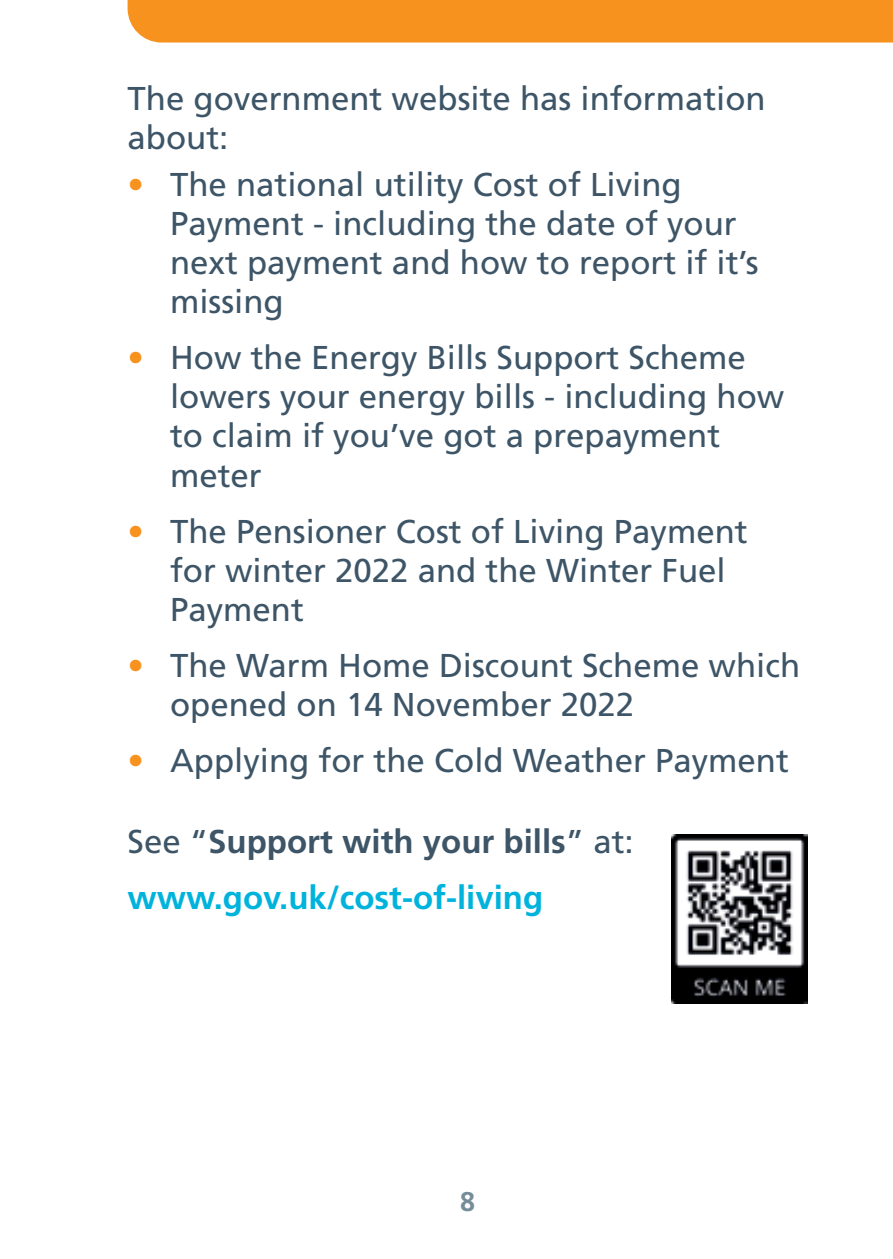
<style>
.page{position:relative;width:893px;height:1259px;background:#fff}
.page>*{position:absolute;margin:0;border:0;box-sizing:border-box;transform-origin:0 0}
.t1{font:33px/39px "Frutiger LT Std";color:#3d5567}
.t2{font:700 33px/56.1px "Frutiger LT Std";color:#00b3dc}
.t3{font:700 27px "Frutiger LT Std";color:#768d99}
.s1{color:#f7921e}
.s2{font-weight:400;color:#3d5567}
.s3{color:#3d5567}
</style>
<div class="page">
<div style="left:128px;top:0;width:765px;height:43px;background:#f7921e"></div>
<img style="left:672px;top:834px;width:136px;height:169px">
<p class="t1" style="left:128px;top:79px;width:640px">The government website has information about:</p>
<p class="t1" style="left:170px;top:166px;width:590px;text-indent:-43px"><span class="s1">•</span> The national utility Cost of Living<br>Payment - including the date of your next payment and how to report if it’s missing</p>
<p class="t1" style="left:170px;top:339px;width:616px;text-indent:-43px"><span class="s1">•</span> How the Energy Bills Support Scheme lowers your energy bills - including how to claim if you’ve got a prepayment meter</p>
<p class="t1" style="left:170px;top:512px;width:579px;text-indent:-43px"><span class="s1">•</span> The Pensioner Cost of Living Payment for winter 2022 and the Winter Fuel<br>Payment</p>
<p class="t1" style="left:170px;top:646px;width:632px;text-indent:-43px"><span class="s1">•</span> The Warm Home Discount Scheme which opened on 14 November 2022</p>
<p class="t1" style="left:128px;top:741px;width:663px"><span class="s1">•</span> Applying for the Cold Weather Payment</p>
<p class="t2" style="left:128px;top:814px;width:508px"><span class="s2">See “</span><span class="s3">Support with your bills</span><span class="s2">” at: </span>www.gov.uk/cost-of-living</p>
<p class="t3" style="left:460px;top:1186px;width:17px">8</p>
</div>
